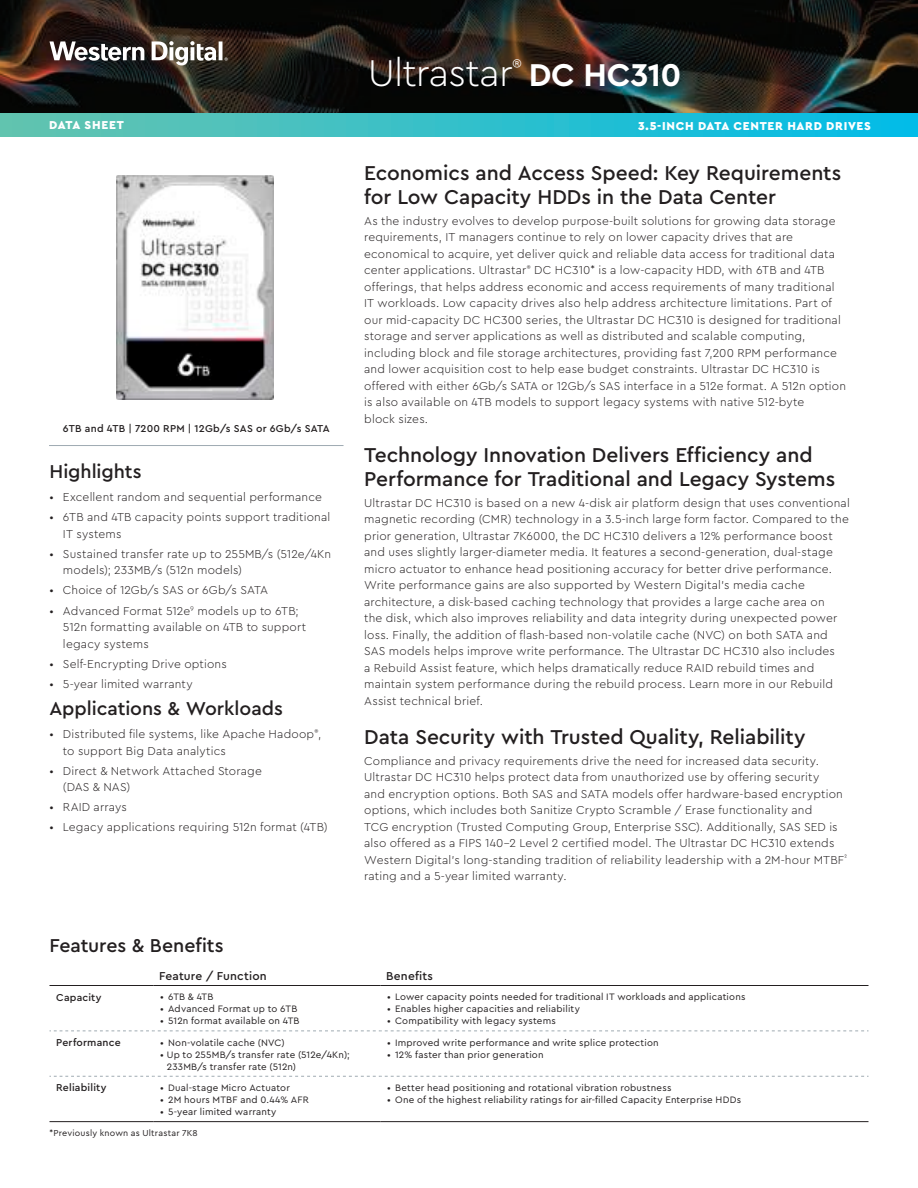
<style>
.page{position:relative;width:918px;height:1188px;background:#fff}
.page>*{position:absolute;margin:0;border:0;box-sizing:border-box;transform-origin:0 0}
.t1{font:300 39px "Cera PRO";letter-spacing:-.02em;color:#fff}
.t2{font:700 33px "Cera PRO";letter-spacing:-.01em;color:#fff}
.t3{font:500 21px/24px "Cera PRO";letter-spacing:-.005em;color:#231f20}
.t4{font:500 19.5px "Cera PRO";letter-spacing:-.005em;color:#231f20}
.t5{font:300 12px/16.5px "Cera PRO";letter-spacing:.015em;color:#231f20}
.t6{font:900 12px "Cera PRO";letter-spacing:.055em;color:#fff}
.t7{font:500 12px "Cera PRO";letter-spacing:.015em;color:#231f20}
.t8{font:500 10.5px "Cera PRO";letter-spacing:.02em;color:#231f20}
.t9{font:9.75px/12px "Cera PRO";letter-spacing:.02em;color:#231f20}
.t10{font:9px "Cera PRO";letter-spacing:.02em;color:#231f20}
</style>
<div class="page">
<hr style="left:49px;top:985px;width:104px;height:1px;background:#231f20">
<hr style="left:153px;top:985px;width:227px;height:1px;background:#231f20">
<hr style="left:380px;top:985px;width:489px;height:1px;background:#231f20">
<svg style="left:49px;top:1031px;width:820px;height:1px"></svg>
<svg style="left:49px;top:1076px;width:820px;height:1px"></svg>
<hr style="left:49px;top:1121px;width:104px;height:1px;background:#231f20">
<hr style="left:153px;top:1121px;width:227px;height:1px;background:#231f20">
<hr style="left:380px;top:1121px;width:489px;height:1px;background:#231f20">
<hr style="left:49px;top:445px;width:295px;height:1px;background:#9faab2">
<img style="left:0;top:0;width:918px;height:114px">
<div style="left:0;top:114px;width:918px;height:23px;background:linear-gradient(to right,#67c4ae,#00bce8)"></div>
<svg style="left:49px;top:41px;width:95px;height:20px"></svg>
<svg style="left:152px;top:41px;width:76px;height:24px"></svg>
<img style="left:116px;top:175px;width:158px;height:224px">
<h1 class="t1" style="left:368px;top:55px;width:146px">Ultrastar</h1>
<h2 class="t2" style="left:512px;top:61px;width:171px"><sup>®</sup> DC HC310</h2>
<p class="t6" style="left:49px;top:118px;width:76px">DATA SHEET</p>
<p class="t6" style="left:638px;top:118px;width:234px">3.5-INCH DATA CENTER HARD DRIVES</p>
<p class="t8" style="left:63px;top:424px;width:268px">6TB and 4TB | 7200 RPM | 12Gb/s SAS or 6Gb/s SATA</p>
<h3 class="t4" style="left:49px;top:463px;width:94px">Highlights</h3>
<p class="t5" style="left:49px;top:490px;width:274px">• Excellent random and sequential performance</p>
<p class="t5" style="left:63px;top:510px;width:269px;text-indent:-14px">• 6TB and 4TB capacity points support traditional<br>IT systems</p>
<p class="t5" style="left:63px;top:546px;width:270px;text-indent:-14px">• Sustained transfer rate up to 255MB/s (512e/4Kn models); 233MB/s (512n models)</p>
<p class="t5" style="left:49px;top:583px;width:220px">• Choice of 12Gb/s SAS or 6Gb/s SATA</p>
<p class="t5" style="left:63px;top:603px;width:245px;text-indent:-14px">• Advanced Format 512e<sup>9</sup> models up to 6TB;<br>512n formatting available on 4TB to support legacy systems</p>
<p class="t5" style="left:49px;top:656px;width:179px">• Self-Encrypting Drive options</p>
<p class="t5" style="left:49px;top:676px;width:145px">• 5-year limited warranty</p>
<h3 class="t4" style="left:49px;top:700px;width:235px">Applications &amp; Workloads</h3>
<p class="t5" style="left:63px;top:726px;width:260px;text-indent:-14px">• Distributed file systems, like Apache Hadoop<sup>®</sup>, to support Big Data analytics</p>
<p class="t5" style="left:63px;top:763px;width:201px;text-indent:-14px">• Direct &amp; Network Attached Storage (DAS &amp; NAS)</p>
<p class="t5" style="left:49px;top:800px;width:79px">• RAID arrays</p>
<p class="t5" style="left:49px;top:820px;width:280px">• Legacy applications requiring 512n format (4TB)</p>
<h3 class="t3" style="left:364px;top:162px;width:479px">Economics and Access Speed: Key Requirements for Low Capacity HDDs in the Data Center</h3>
<p class="t5" style="left:364px;top:213px;width:483px">As the industry evolves to develop purpose-built solutions for growing data storage requirements, IT managers continue to rely on lower capacity drives that are economical to acquire, yet deliver quick and reliable data access for traditional data center applications. Ultrastar<sup>®</sup> DC HC310* is a low-capacity HDD, with 6TB and 4TB offerings, that helps address economic and access requirements of many traditional IT workloads. Low capacity drives also help address architecture limitations. Part of our mid-capacity DC HC300 series, the Ultrastar DC HC310 is designed for traditional storage and server applications as well as distributed and scalable computing, including block and file storage architectures, providing fast 7,200 RPM performance and lower acquisition cost to help ease budget constraints. Ultrastar DC HC310 is offered with either 6Gb/s SATA or 12Gb/s SAS interface in a 512e format. A 512n option is also available on 4TB models to support legacy systems with native 512-byte<br>block sizes.</p>
<h3 class="t3" style="left:364px;top:444px;width:473px">Technology Innovation Delivers Efficiency and<br>Performance for Traditional and Legacy Systems</h3>
<p class="t5" style="left:364px;top:495px;width:487px">Ultrastar DC HC310 is based on a new 4-disk air platform design that uses conventional magnetic recording (CMR) technology in a 3.5-inch large form factor. Compared to the prior generation, Ultrastar 7K6000, the DC HC310 delivers a 12% performance boost and uses slightly larger-diameter media. It features a second-generation, dual-stage micro actuator to enhance head positioning accuracy for better drive performance.<br>Write performance gains are also supported by Western Digital’s media cache architecture, a disk-based caching technology that provides a large cache area on<br>the disk, which also improves reliability and data integrity during unexpected power loss. Finally, the addition of flash-based non-volatile cache (NVC) on both SATA and SAS models helps improve write performance. The Ultrastar DC HC310 also includes<br>a Rebuild Assist feature, which helps dramatically reduce RAID rebuild times and maintain system performance during the rebuild process. Learn more in our Rebuild Assist technical brief.</p>
<h3 class="t3" style="left:364px;top:726px;width:443px">Data Security with Trusted Quality, Reliability</h3>
<p class="t5" style="left:364px;top:753px;width:484px">Compliance and privacy requirements drive the need for increased data security.<br>Ultrastar DC HC310 helps protect data from unauthorized use by offering security<br>and encryption options. Both SAS and SATA models offer hardware-based encryption options, which includes both Sanitize Crypto Scramble / Erase functionality and<br>TCG encryption (Trusted Computing Group, Enterprise SSC). Additionally, SAS SED is also offered as a FIPS 140–2 Level 2 certified model. The Ultrastar DC HC310 extends Western Digital’s long-standing tradition of reliability leadership with a 2M-hour MTBF<sup>² </sup>rating and a 5-year limited warranty.</p>
<h3 class="t4" style="left:49px;top:936px;width:176px">Features &amp; Benefits</h3>
<p class="t7" style="left:159px;top:971px;width:109px">Feature / Function</p>
<p class="t7" style="left:386px;top:971px;width:48px">Benefits</p>
<p class="t8" style="left:56px;top:993px;width:47px">Capacity</p>
<p class="t9" style="left:160px;top:991px;width:55px">• 6TB &amp; 4TB</p>
<p class="t9" style="left:160px;top:1003px;width:139px">• Advanced Format up to 6TB</p>
<p class="t9" style="left:160px;top:1015px;width:141px">• 512n format available on 4TB</p>
<p class="t9" style="left:387px;top:991px;width:360px">• Lower capacity points needed for traditional IT workloads and applications</p>
<p class="t9" style="left:387px;top:1003px;width:194px">• Enables higher capacities and reliability</p>
<p class="t9" style="left:387px;top:1015px;width:170px">• Compatibility with legacy systems</p>
<p class="t8" style="left:56px;top:1038px;width:66px">Performance</p>
<p class="t9" style="left:160px;top:1037px;width:126px">• Non-volatile cache (NVC)</p>
<p class="t9" style="left:167px;top:1049px;width:185px;text-indent:-7px">• Up to 255MB/s transfer rate (512e/4Kn);<br>233MB/s transfer rate (512n)</p>
<p class="t8" style="left:56px;top:1083px;width:52px">Reliability</p>
<p class="t9" style="left:160px;top:1082px;width:131px">• Dual-stage Micro Actuator</p>
<p class="t9" style="left:160px;top:1094px;width:150px">• 2M hours MTBF and 0.44% AFR</p>
<p class="t9" style="left:160px;top:1106px;width:118px">• 5-year limited warranty</p>
<p class="t10" style="left:49px;top:1129px;width:150px">*Previously known as Ultrastar 7K8</p>
<p class="t9" style="left:387px;top:1037px;width:273px">• Improved write performance and write splice protection</p>
<p class="t9" style="left:387px;top:1049px;width:158px">• 12% faster than prior generation</p>
<p class="t9" style="left:387px;top:1082px;width:286px">• Better head positioning and rotational vibration robustness</p>
<p class="t9" style="left:387px;top:1094px;width:356px">• One of the highest reliability ratings for air-filled Capacity Enterprise HDDs</p>
</div>
